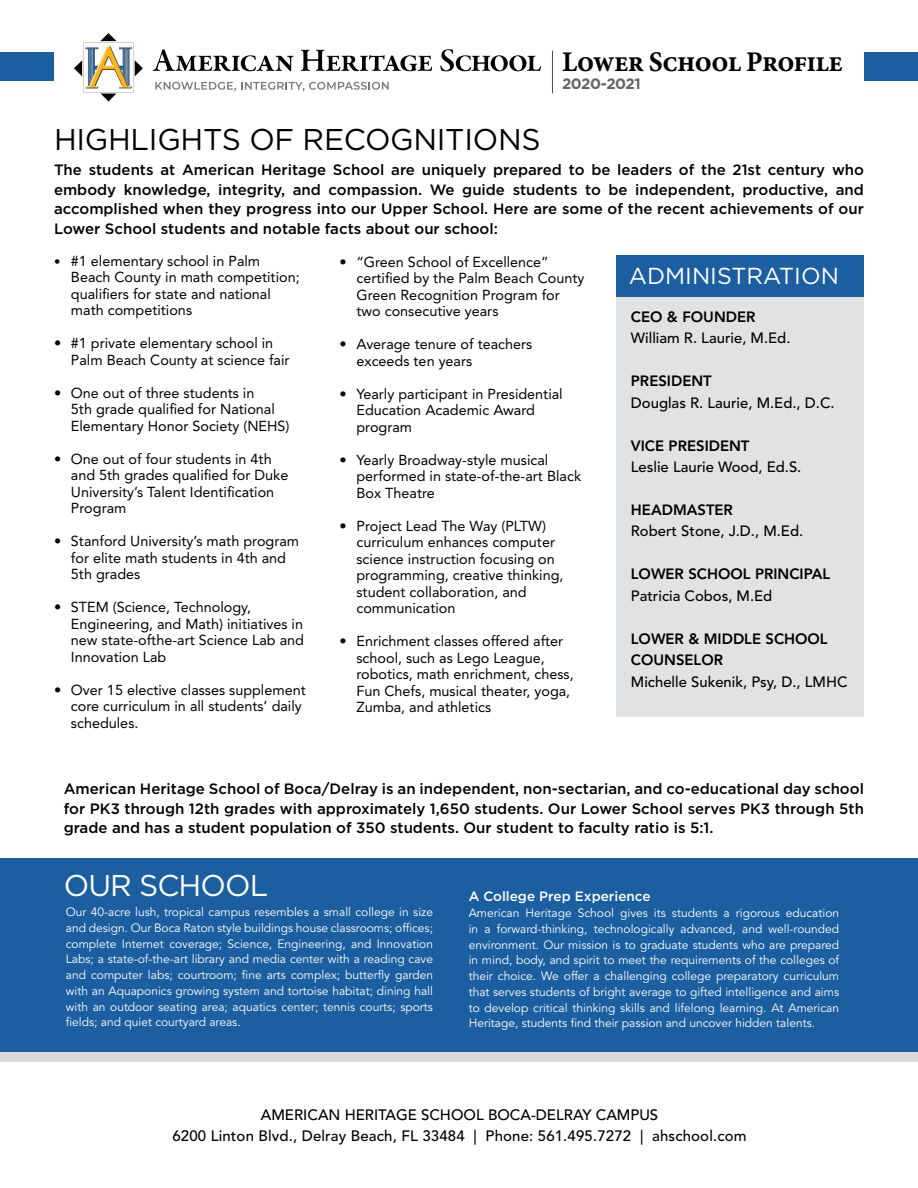
<style>
.page{position:relative;width:918px;height:1188px;background:#fff}
.page>*{position:absolute;margin:0;border:0;box-sizing:border-box;transform-origin:0 0}
.t1{font:30px "Gotham HTF";letter-spacing:-.01em;color:#000}
.t2{font:30px "Gotham HTF";letter-spacing:-.03em;color:#fff}
.t3{font:28.5px "Minion Pro Bold Capt";letter-spacing:-.03em;color:#000;scale:.95 1}
.t4{font:23.1px "Gotham HTF";color:#fff}
.t5{font:500 15px/19.5px "Gotham HTF";color:#000;text-align:justify}
.t6{font:500 15px/21px "Avenir LT Std";letter-spacing:.01em;color:#000;text-align:center}
.t7{font:700 15px "Gotham HTF";letter-spacing:-.03em;color:#636466}
.t8{font:500 14.85px "Avenir LT Std";color:#000}
.t9{font:800 14.85px/21.5px "Avenir LT Std";color:#000}
.t10{font:14.4px/16.5px "Avenir LT Std";color:#000}
.t11{font:500 13.5px "Gotham HTF";color:#fff}
.t12{font:12px/15.8px "Avenir LT Std";color:#fff;text-align:justify}
.s1{font-size:12.75px}
</style>
<div class="page">
<div style="left:0;top:868px;width:918px;height:194px;background:#d9d9d9"></div>
<div style="left:0;top:859px;width:918px;height:193px;background:#1c5fa0"></div>
<svg style="left:153px;top:49px;width:141px;height:22px"></svg>
<svg style="left:301px;top:50px;width:131px;height:21px"></svg>
<svg style="left:440px;top:49px;width:101px;height:22px"></svg>
<svg style="left:155px;top:82px;width:234px;height:9px"></svg>
<hr style="left:552px;top:51px;width:1px;height:42px;background:#4d4d4f">
<svg style="left:73px;top:33px;width:70px;height:69px"></svg>
<div style="left:864px;top:53px;width:54px;height:28px;background:#1c5fa0"></div>
<div style="left:0;top:53px;width:54px;height:28px;background:#1c5fa0"></div>
<div style="left:617px;top:255px;width:247px;height:47px;background:#1c5fa0"></div>
<div style="left:617px;top:297px;width:247px;height:420px;background:#e1e2e3"></div>
<h1 class="t1" style="left:54px;top:123px;width:488px">HIGHLIGHTS OF RECOGNITIONS</h1>
<h2 class="t3" style="left:562px;top:45px;width:297px">Lower School Profile</h2>
<p class="t7" style="left:562px;top:75px;width:80px">2020-2021</p>
<p class="t5" style="left:54px;top:160px;width:812px">The students at American Heritage School are uniquely prepared to be leaders of the 21st century who embody knowledge, integrity, and compassion. We guide students to be independent, productive, and accomplished when they progress into our Upper School. Here are some of the recent achievements of our Lower School students and notable facts about our school:</p>
<p class="t10" style="left:71px;top:252px;width:230px;text-indent:-17px"><span class="s1">•</span> #1 elementary school in Palm<br>Beach County in math competition; qualifiers for state and national math competitions</p>
<p class="t10" style="left:71px;top:335px;width:220px;text-indent:-17px">• #1 private elementary school in<br>Palm Beach County at science fair</p>
<p class="t10" style="left:71px;top:384px;width:220px;text-indent:-17px">• One out of three students in<br>5th grade qualified for National<br>Elementary Honor Society (NEHS)</p>
<p class="t10" style="left:71px;top:450px;width:219px;text-indent:-17px">• One out of four students in 4th and 5th grades qualified for Duke<br>University’s Talent Identification<br>Program</p>
<p class="t10" style="left:71px;top:533px;width:230px;text-indent:-17px">• Stanford University’s math program for elite math students in 4th and<br>5th grades</p>
<p class="t10" style="left:71px;top:599px;width:235px;text-indent:-17px">• STEM (Science, Technology,<br>Engineering, and Math) initiatives in new state-ofthe-art Science Lab and<br>Innovation Lab</p>
<p class="t10" style="left:71px;top:681px;width:236px;text-indent:-17px">• Over 15 elective classes supplement core curriculum in all students’ daily schedules.</p>
<p class="t10" style="left:356px;top:254px;width:229px;text-indent:-17px">• “Green School of Excellence” certified by the Palm Beach County<br>Green Recognition Program for two consecutive years</p>
<p class="t10" style="left:356px;top:336px;width:177px;text-indent:-17px">• Average tenure of teachers exceeds ten years</p>
<p class="t10" style="left:356px;top:386px;width:208px;text-indent:-17px">• Yearly participant in Presidential<br>Education Academic Award program</p>
<p class="t10" style="left:356px;top:452px;width:226px;text-indent:-17px">• Yearly Broadway-style musical performed in state-of-the-art Black<br>Box Theatre</p>
<p class="t10" style="left:356px;top:518px;width:209px;text-indent:-17px">• Project Lead The Way (PLTW) curriculum enhances computer science instruction focusing on programming, creative thinking, student collaboration, and communication</p>
<p class="t10" style="left:356px;top:633px;width:219px;text-indent:-17px">• Enrichment classes offered after school, such as Lego League, robotics, math enrichment, chess,<br>Fun Chefs, musical theater, yoga,<br>Zumba, and athletics</p>
<h3 class="t4" style="left:629px;top:263px;width:212px">ADMINISTRATION</h3>
<p class="t9" style="left:631px;top:306px;width:126px">CEO &amp; FOUNDER</p>
<p class="t8" style="left:631px;top:330px;width:161px">William R. Laurie, M.Ed.</p>
<p class="t9" style="left:631px;top:370px;width:82px">PRESIDENT</p>
<p class="t8" style="left:631px;top:394px;width:205px">Douglas R. Laurie, M.Ed., D.C.</p>
<p class="t9" style="left:631px;top:435px;width:120px">VICE PRESIDENT</p>
<p class="t8" style="left:631px;top:458px;width:172px">Leslie Laurie Wood, Ed.S.</p>
<p class="t9" style="left:631px;top:499px;width:104px">HEADMASTER</p>
<p class="t8" style="left:631px;top:523px;width:174px">Robert Stone, J.D., M.Ed.</p>
<p class="t9" style="left:631px;top:564px;width:201px">LOWER SCHOOL PRINCIPAL</p>
<p class="t8" style="left:631px;top:587px;width:143px">Patricia Cobos, M.Ed</p>
<p class="t9" style="left:631px;top:628px;width:198px">LOWER &amp; MIDDLE SCHOOL<br>COUNSELOR</p>
<p class="t8" style="left:631px;top:673px;width:218px">Michelle Sukenik, Psy, D., LMHC</p>
<p class="t5" style="left:64px;top:779px;width:802px">American Heritage School of Boca/Delray is an independent, non-sectarian, and co-educational day school for PK3 through 12th grades with approximately 1,650 students. Our Lower School serves PK3 through 5th grade and has a student population of 350 students. Our student to faculty ratio is 5:1.</p>
<h1 class="t2" style="left:64px;top:869px;width:206px">OUR SCHOOL</h1>
<p class="t12" style="left:66px;top:904px;width:369px">Our 40-acre lush, tropical campus resembles a small college in size and design. Our Boca Raton style buildings house classrooms; offices; complete Internet coverage; Science, Engineering, and Innovation Labs; a state-of-the-art library and media center with a reading cave and computer labs; courtroom; fine arts complex; butterfly garden with an Aquaponics growing system and tortoise habitat; dining hall with an outdoor seating area; aquatics center; tennis courts; sports fields; and quiet courtyard areas.</p>
<p class="t11" style="left:469px;top:889px;width:183px">A College Prep Experience</p>
<p class="t12" style="left:469px;top:905px;width:372px">American Heritage School gives its students a rigorous education in a forward-thinking, technologically advanced, and well-rounded environment. Our mission is to graduate students who are prepared in mind, body, and spirit to meet the requirements of the colleges of their choice. We offer a challenging college preparatory curriculum that serves students of bright average to gifted intelligence and aims to develop critical thinking skills and lifelong learning. At American Heritage, students find their passion and uncover hidden talents.</p>
<p class="t6" style="left:172px;top:1104px;width:576px">AMERICAN HERITAGE SCHOOL BOCA-DELRAY CAMPUS<br>6200 Linton Blvd., Delray Beach, FL 33484 | Phone: 561.495.7272 | ahschool.com</p>
</div>
